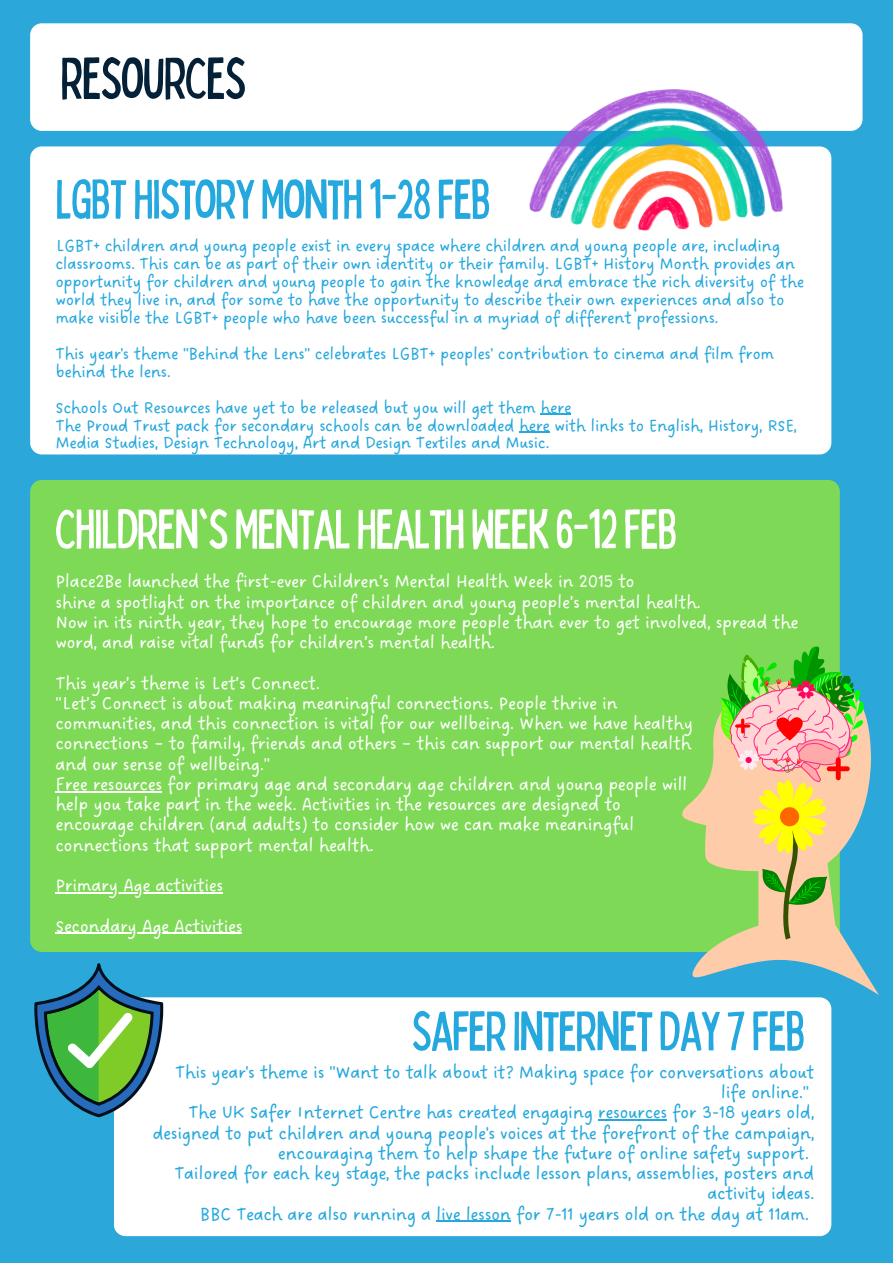
<style>
.page{position:relative;width:893px;height:1264px;background:#fff}
.page>*{position:absolute;margin:0;border:0;box-sizing:border-box;transform-origin:0 0}
.t1{font:condensed 58.5px "Bobby Jones";letter-spacing:-.025em;color:#042138}
.t2{font:condensed 55.5px "Bobby Jones";letter-spacing:-.025em;color:#25a8dd}
.t3{font:condensed 55.5px "Bobby Jones";letter-spacing:-.025em;color:#fff}
.t4{font:19.5px/20.2px "DO Sans Regular";letter-spacing:-.025em;color:#fff}
.t5{font:19.5px/20.2px "DO Sans Regular";letter-spacing:-.025em;color:#25a8dd;text-align:right}
.t6{font:18px/18px "DO Sans Regular";letter-spacing:-.025em;color:#25a8dd}
</style>
<div class="page">
<div style="left:0;top:0;width:892px;height:1262px;background:#2ca7d9"></div>
<div style="left:30px;top:146px;width:801px;height:308px;background:#fff;border-radius:12px"></div>
<div style="left:30px;top:480px;width:809px;height:471px;background:#7ed957;border-radius:12px"></div>
<div style="left:30px;top:23px;width:832px;height:108px;background:#fff;border-radius:12px"></div>
<div style="left:114px;top:997px;width:717px;height:239px;background:#fff;border-radius:12px"></div>
<svg style="left:680px;top:711px;width:198px;height:284px"></svg>
<svg style="left:710px;top:645px;width:154px;height:294px"></svg>
<svg style="left:34px;top:963px;width:133px;height:154px"></svg>
<img style="left:529px;top:89px;width:253px;height:142px">
<hr style="left:55px;top:791px;width:107px;height:1px;background:#fff">
<hr style="left:55px;top:892px;width:168px;height:1px;background:#fff">
<hr style="left:55px;top:932px;width:187px;height:1px;background:#fff">
<hr style="left:598px;top:1119px;width:69px;height:1px;background:#25a8dd">
<hr style="left:436px;top:1220px;width:75px;height:1px;background:#25a8dd">
<hr style="left:540px;top:413px;width:31px;height:2px;background:#25a8dd">
<hr style="left:519px;top:431px;width:30px;height:2px;background:#25a8dd">
<h1 class="t1" style="left:60px;top:40px;width:188px">RESOURCES</h1>
<h2 class="t2" style="left:55px;top:163px;width:436px">LGBTHISTORYMONTH1-28FEB</h2>
<p class="t6" style="left:55px;top:237px;width:750px">LGBT+ children and young people exist in every space where children and young people are, including classrooms. This can be as part of their own identity or their family. LGBT+ History Month provides an opportunity for children and young people to gain the knowledge and embrace the rich diversity of the world they live in, and for some to have the opportunity to describe their own experiences and also to make visible the LGBT+ people who have been successful in a myriad of different professions.</p>
<p class="t6" style="left:55px;top:345px;width:720px">This year's theme "Behind the Lens" celebrates LGBT+ peoples' contribution to cinema and film from behind the lens.</p>
<p class="t6" style="left:55px;top:399px;width:743px">Schools Out Resources have yet to be released but you will get them here<br>The Proud Trust pack for secondary schools can be downloaded here with links to English, History, RSE,<br>Media Studies, Design Technology, Art and Design Textiles and Music.</p>
<h2 class="t3" style="left:54px;top:493px;width:624px">CHILDREN'SMENTALHEALTHWEEK6-12FEB</h2>
<p class="t4" style="left:55px;top:572px;width:744px">Place2Be launched the first-ever Children’s Mental Health Week in 2015 to<br>shine a spotlight on the importance of children and young people’s mental health.<br>Now in its ninth year, they hope to encourage more people than ever to get involved, spread the word, and raise vital funds for children’s mental health.</p>
<p class="t4" style="left:55px;top:673px;width:639px">This year’s theme is Let’s Connect.<br>"Let’s Connect is about making meaningful connections. People thrive in communities, and this connection is vital for our wellbeing. When we have healthy connections – to family, friends and others – this can support our mental health and our sense of wellbeing."<br>Free resources for primary age and secondary age children and young people will help you take part in the week. Activities in the resources are designed to encourage children (and adults) to consider how we can make meaningful connections that support mental health.</p>
<p class="t4" style="left:55px;top:866px;width:189px;line-height:40.5px">Primary Age activities<br>Secondary Age Activities</p>
<h2 class="t2" style="left:411px;top:995px;width:395px">SAFERINTERNETDAY7FEB</h2>
<p class="t5" style="left:152px;top:1062px;width:663px">This year's theme is "Want to talk about it? Making space for conversations about life online."<br>The UK Safer Internet Centre has created engaging resources for 3-18 years old, designed to put children and young people's voices at the forefront of the campaign, encouraging them to help shape the future of online safety support.<br>Tailored for each key stage, the packs include lesson plans, assemblies, posters and activity ideas.<br>BBC Teach are also running a live lesson for 7-11 years old on the day at 11am.</p>
</div>
